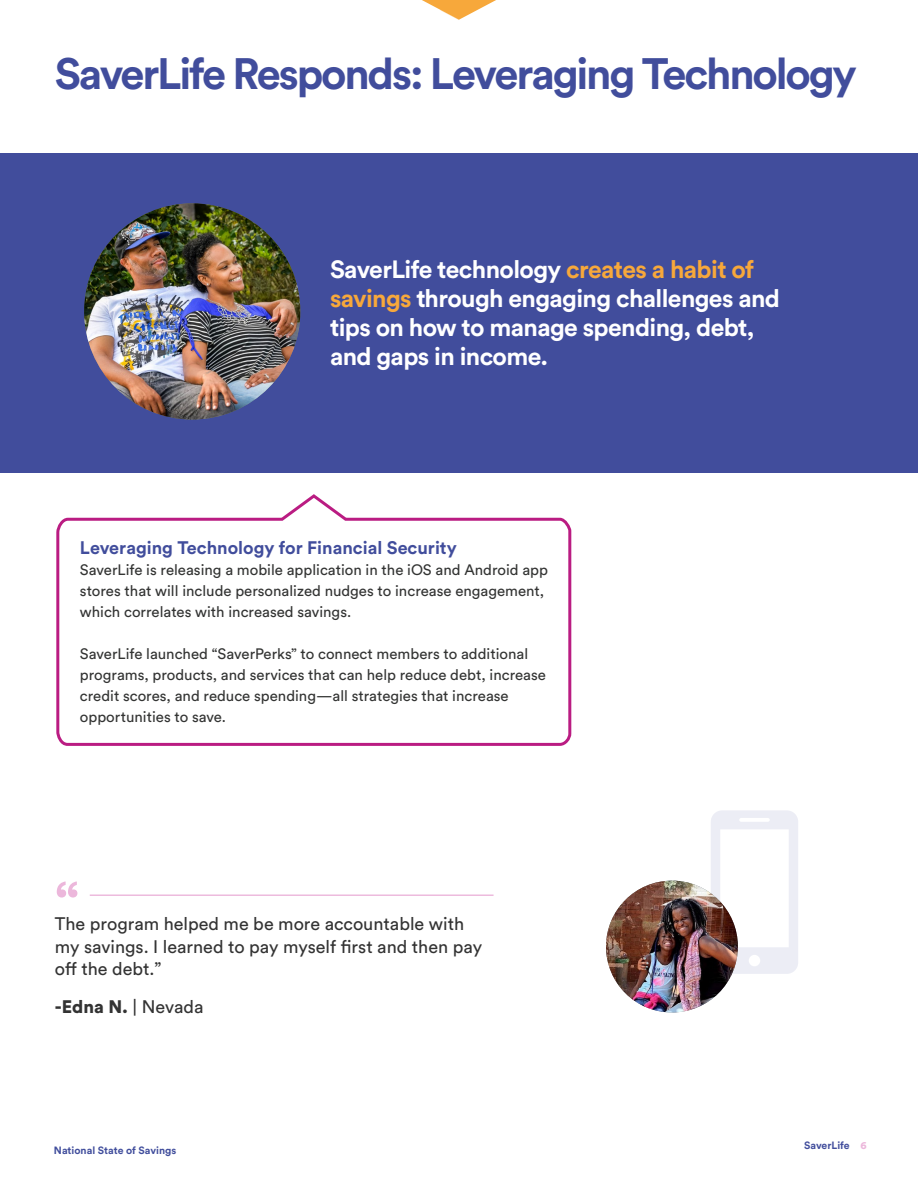
<style>
.page{position:relative;width:918px;height:1188px;background:#fff}
.page>*{position:absolute;margin:0;border:0;box-sizing:border-box;transform-origin:0 0}
.t1{font:700 57.15px "Circular Std";color:#ecb7db}
.t2{font:700 43.5px "Circular Std";letter-spacing:-.05em;color:#414d9c}
.t3{font:700 24.75px/29.2px "Circular Std";letter-spacing:-.025em;color:#fff}
.t4{font:18px/22.8px "Circular Std";color:#333}
.t5{font:700 18px "Circular Std";color:#414d9c}
.t6{font:900 18px "Circular Std";color:#333}
.t7{font:15px/21px "Circular Std";color:#333433}
.t8{font:700 10.5px "Circular Std";color:#404d9c}
.t9{font:700 10.5px "Circular Std";color:#414d9c}
.s1{color:#f7a83b}
.s2{font-weight:400}
.s3{font-weight:900;color:#ecb7db}
</style>
<div class="page">
<div style="left:0;top:153px;width:918px;height:320px;background:#414d9c"></div>
<svg style="left:422px;top:0;width:74px;height:20px"></svg>
<img style="left:84px;top:203px;width:216px;height:217px;border-radius:108px">
<hr style="left:90px;top:895px;width:404px;height:1px;background:#ecb7db">
<svg style="left:56px;top:494px;width:516px;height:252px"></svg>
<svg style="left:711px;top:810px;width:87px;height:164px"></svg>
<img style="left:606px;top:881px;width:132px;height:131px;border-radius:66px">
<h2 class="t2" style="left:55px;top:46px;width:803px">SaverLife Responds: Leveraging Technology</h2>
<h3 class="t3" style="left:330px;top:254px;width:452px">SaverLife technology <span class="s1">creates a habit of savings</span> through engaging challenges and tips on how to manage spending, debt, and gaps in income.</h3>
<p class="t5" style="left:80px;top:536px;width:379px">Leveraging Technology for Financial Security</p>
<p class="t7" style="left:80px;top:559px;width:470px">SaverLife is releasing a mobile application in the iOS and Android app stores that will include personalized nudges to increase engagement, which correlates with increased savings.</p>
<p class="t7" style="left:80px;top:643px;width:468px">SaverLife launched “SaverPerks” to connect members to additional programs, products, and services that can help reduce debt, increase credit scores, and reduce spending—all strategies that increase opportunities to save.</p>
<h1 class="t1" style="left:55px;top:865px;width:26px">“</h1>
<p class="t4" style="left:55px;top:912px;width:429px">The program helped me be more accountable with my savings. I learned to pay myself first and then pay off the debt.”</p>
<p class="t6" style="left:55px;top:995px;width:150px">-Edna N. <span class="s2">| Nevada</span></p>
<p class="t8" style="left:54px;top:1143px;width:124px">National State of Savings</p>
<p class="t9" style="left:804px;top:1139px;width:64px">SaverLife <span class="s3">6</span></p>
</div>
